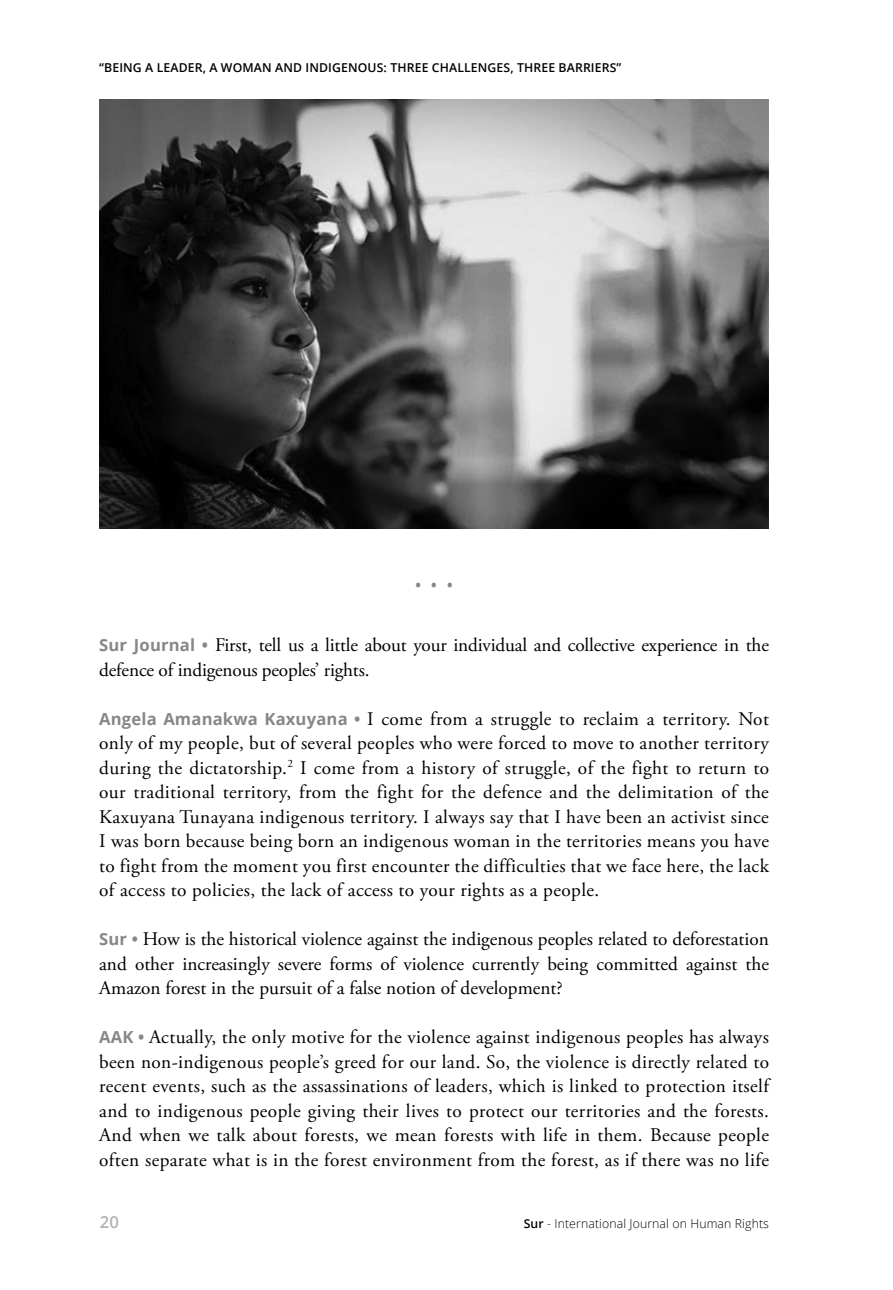
<style>
.page{position:relative;width:893px;height:1290px;background:#fff}
.page>*{position:absolute;margin:0;border:0;box-sizing:border-box;transform-origin:0 0}
.t1{font:19.25px/24.5px "Adobe Garamond Pro";color:#000;text-align:justify}
.t2{font:600 16.62px "Open Sans";color:#878787}
.t3{font:600 16.62px "Open Sans";color:#b3b2b2}
.t4{font:600 12.25px "Open Sans";letter-spacing:.01em;color:#000}
.t5{font:300 12.25px "Open Sans";letter-spacing:.01em;color:#000}
.s1{font-family:"Open Sans";font-weight:700;font-size:16.62px;color:#878787}
.s2{font-weight:600}
</style>
<div class="page">
<img style="left:99px;top:99px;width:670px;height:429px">
<p class="t4" style="left:99px;top:59px;width:524px">“BEING A LEADER, A WOMAN AND INDIGENOUS: THREE CHALLENGES, THREE BARRIERS”</p>
<p class="t2" style="left:415px;top:573px;width:40px">• • •</p>
<p class="t1" style="left:99px;top:633px;width:671px"><span class="s1">Sur Journal •</span> First, tell us a little about your individual and collective experience in the defence of indigenous peoples’ rights.</p>
<p class="t1" style="left:99px;top:707px;width:671px"><span class="s1">Angela Amanakwa Kaxuyana •</span> I come from a struggle to reclaim a territory. Not only of my people, but of several peoples who were forced to move to another territory during the dictatorship.<sup>2</sup> I come from a history of struggle, of the fight to return to our traditional territory, from the fight for the defence and the delimitation of the Kaxuyana Tunayana indigenous territory. I always say that I have been an activist since I was born because being born an indigenous woman in the territories means you have to fight from the moment you first encounter the difficulties that we face here, the lack of access to policies, the lack of access to your rights as a people.</p>
<p class="t1" style="left:99px;top:927px;width:671px"><span class="s1">Sur •</span> How is the historical violence against the indigenous peoples related to deforestation and other increasingly severe forms of violence currently being committed against the Amazon forest in the pursuit of a false notion of development?</p>
<p class="t1" style="left:99px;top:1025px;width:671px"><span class="s1">AAK •</span> Actually, the only motive for the violence against indigenous peoples has always been non-indigenous people’s greed for our land. So, the violence is directly related to recent events, such as the assassinations of leaders, which is linked to protection itself and to indigenous people giving their lives to protect our territories and the forests.<br>And when we talk about forests, we mean forests with life in them. Because people often separate what is in the forest environment from the forest, as if there was no life</p>
<p class="t3" style="left:100px;top:1210px;width:21px">20</p>
<p class="t5" style="left:524px;top:1215px;width:247px"><span class="s2">Sur</span> - International Journal on Human Rights</p>
</div>
